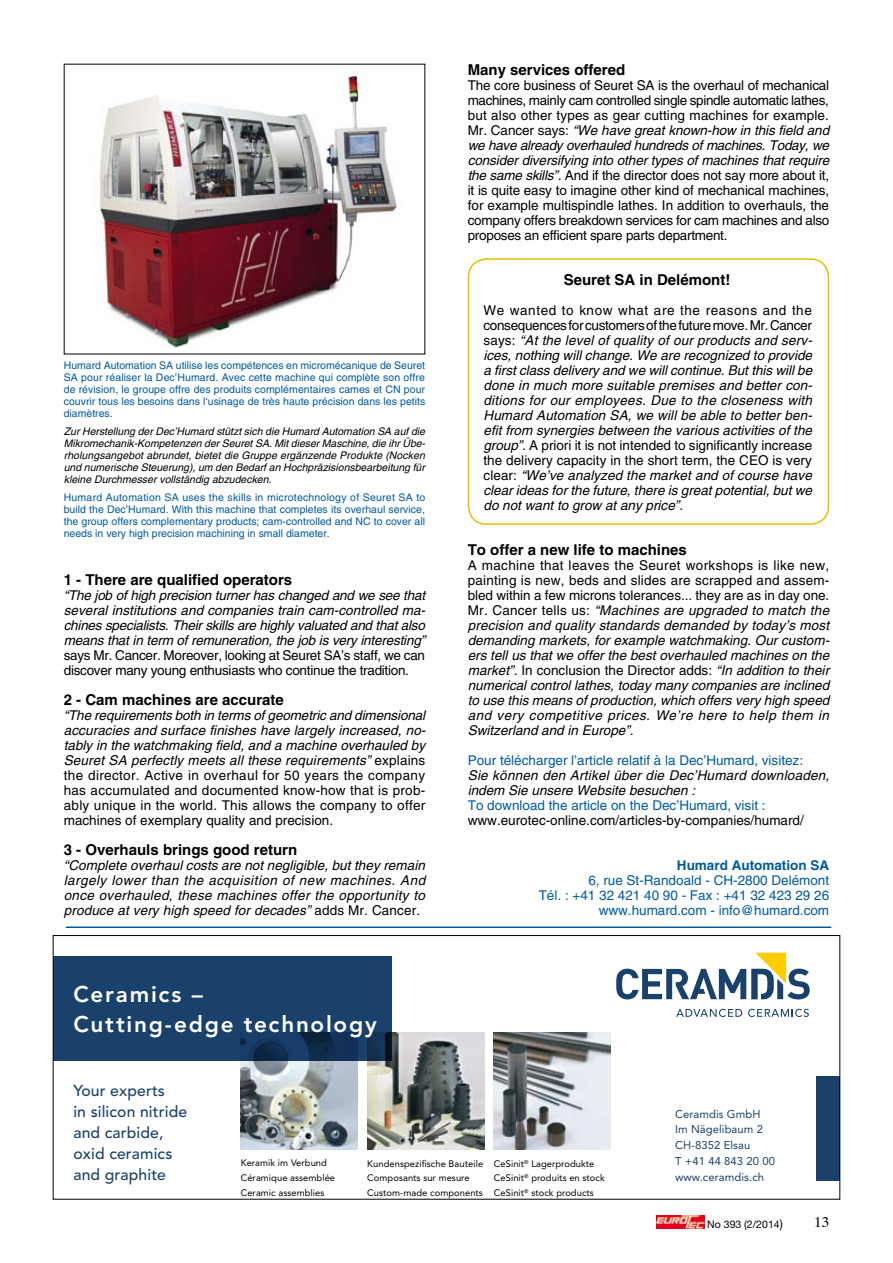
<style>
.page{position:relative;width:893px;height:1263px;background:#fff}
.page>*{position:absolute;margin:0;border:0;box-sizing:border-box;transform-origin:0 0}
.t1{font:800 22.5px/30px "Avenir LT Std";letter-spacing:.075em;color:#fff}
.t2{font:500 15.75px/21px "Avenir LT Std";letter-spacing:.01em;color:#1a416c}
.t3{font:700 15px "Helvetica";color:#000}
.t4{font:italic 13.5px/15px "Helvetica";letter-spacing:.01em;color:#000;text-align:justify}
.t5{font:13.5px/15px "Helvetica";letter-spacing:-.02em;color:#000;text-align:justify}
.t6{font:13.5px/15px "Helvetica";color:#005aa2;text-align:right}
.t7{font:13.5px "Helvetica";color:#000}
.t8{font:700 13.5px "Helvetica";color:#005aa2}
.t9{font:11.25px/15.8px "Avenir LT Std";letter-spacing:.01em;color:#1a416c}
.t10{font:10.5px/12px "Helvetica";color:#005aa2;text-align:justify}
.t11{font:italic 10.5px/12px "Helvetica";color:#000;text-align:justify}
.t12{font:10.5px "Helvetica Neue";color:#000}
.t13{font:9.3px/14.2px "Avenir LT Std";letter-spacing:.005em;color:#000}
.s1{font-style:normal}
.s2{font-style:italic}
.s3{font-size:12px}
</style>
<div class="page">
<svg style="left:656px;top:1215px;width:1px;height:13px"></svg>
<img style="left:657px;top:1215px;width:47px;height:13px">
<img style="left:99px;top:73px;width:298px;height:275px">
<div style="left:468px;top:258px;width:361px;height:267px;border:2px solid #ebbd00;border-radius:18px"></div>
<img style="left:494px;top:1032px;width:117px;height:117px">
<img style="left:367px;top:1032px;width:117px;height:117px">
<img style="left:241px;top:1060px;width:117px;height:89px">
<div style="left:53px;top:956px;width:339px;height:104px;background:#1a416c"></div>
<div style="left:816px;top:1076px;width:23px;height:105px;background:#1a416c"></div>
<svg style="left:616px;top:953px;width:194px;height:46px"></svg>
<svg style="left:676px;top:1009px;width:66px;height:8px"></svg>
<svg style="left:748px;top:1009px;width:61px;height:8px"></svg>
<div style="left:53px;top:935px;width:787px;height:264px;border:1px solid #000"></div>
<hr style="left:66px;top:926px;width:765px;height:2px;background:#005aa2">
<p class="t10" style="left:64px;top:359px;width:363px">Humard Automation SA utilise les compétences en micromécanique de Seuret SA pour réaliser la Dec’Humard. Avec cette machine qui complète son offre de révision, le groupe offre des produits complémentaires cames et CN pour couvrir tous les besoins dans l‘usinage de très haute précision dans les petits diamètres.</p>
<p class="t11" style="left:64px;top:425px;width:363px">Zur Herstellung der Dec’Humard stützt sich die Humard Automation SA auf die Mikromechanik-Kompetenzen der Seuret SA. Mit dieser Maschine, die ihr Übe&shy;rholungsangebot abrundet, bietet die Gruppe ergänzende Produkte (Nocken und numerische Steuerung), um den Bedarf an Hochpräzisionsbearbeitung für kleine Durchmesser vollständig abzudecken.</p>
<p class="t10" style="left:64px;top:491px;width:363px">Humard Automation SA uses the skills in microtechnology of Seuret SA to build the Dec’Humard. With this machine that completes its overhaul service, the group offers complementary products; cam-controlled and NC to cover all needs in very high precision machining in small diameter.</p>
<p class="t3" style="left:64px;top:570px;width:230px">1 - There are qualified operators</p>
<p class="t4" style="left:64px;top:588px;width:363px">“The job of high precision turner has changed and we see that several institutions and companies train cam-controlled ma&shy;chines specialists. Their skills are highly valuated and that also means that in term of remuneration, the job is very interesting”</p>
<p class="t5" style="left:64px;top:648px;width:363px">says Mr. Cancer. Moreover, looking at Seuret SA’s staff, we can discover many young enthusiasts who continue the tradition.</p>
<p class="t3" style="left:64px;top:690px;width:222px">2 - Cam machines are accurate</p>
<p class="t4" style="left:64px;top:708px;width:363px">“The requirements both in terms of geometric and dimensional accuracies and surface finishes have largely increased, no&shy;tably in the watchmaking field, and a machine overhauled by Seuret SA perfectly meets all these requirements” <span class="s1">explains the director. Active in overhaul for 50 years the company has accumulated and documented know-how that is prob&shy;ably unique in the world. This allows the company to offer machines of exemplary quality and precision.</span></p>
<p class="t3" style="left:64px;top:840px;width:235px">3 - Overhauls brings good return</p>
<p class="t4" style="left:64px;top:858px;width:363px">“Complete overhaul costs are not negligible, but they remain largely lower than the acquisition of new machines. And once overhauled, these machines offer the opportunity to produce at very high speed for decades” <span class="s1">adds Mr. Cancer.</span></p>
<h1 class="t1" style="left:73px;top:979px;width:305px">Ceramics –<br>Cutting-edge technology</h1>
<p class="t3" style="left:468px;top:60px;width:159px">Many services offered</p>
<p class="t5" style="left:468px;top:78px;width:363px">The core business of Seuret SA is the overhaul of mechanical machines, mainly cam controlled single spindle automatic lathes, but also other types as gear cutting machines for example.<br>Mr. Cancer says: <span class="s2">“We have great known-how in this field and we have already overhauled hundreds of machines. Today, we consider diversifying into other types of machines that require the same skills”.</span> And if the director does not say more about it, it is quite easy to imagine other kind of mechanical machines, for example multispindle lathes. In addition to overhauls, the company offers breakdown services for cam machines and also proposes an efficient spare parts department.</p>
<p class="t3" style="left:564px;top:270px;width:168px">Seuret SA in Delémont!</p>
<p class="t4" style="left:483px;top:303px;width:330px"><span class="s1">We wanted to know what are the reasons and the consequences for customers of the future move. Mr. Cancer says:</span> “At the level of quality of our products and serv&shy;ices, nothing will change. We are recognized to provide a first class delivery and we will continue. But this will be done in much more suitable premises and better con&shy;ditions for our employees. Due to the closeness with Humard Automation SA, we will be able to better ben&shy;efit from synergies between the various activities of the group”. <span class="s1">A priori it is not intended to significantly increase the delivery capacity in the short term, the CEO is very clear:</span> “We’ve analyzed the market and of course have clear ideas for the future, there is great potential, but we do not want to grow at any price”<span class="s1">.</span></p>
<p class="t3" style="left:468px;top:540px;width:221px">To offer a new life to machines</p>
<p class="t4" style="left:468px;top:558px;width:363px"><span class="s1">A machine that leaves the Seuret workshops is like new, painting is new, beds and slides are scrapped and assem&shy;bled within a few microns tolerances... they are as in day one.<br>Mr. Cancer tells us:</span> “Machines are upgraded to match the precision and quality standards demanded by today’s most demanding markets, for example watchmaking. Our custom&shy;ers tell us that we offer the best overhauled machines on the market”. <span class="s1">In conclusion the Director adds:</span> “In addition to their numerical control lathes, today many companies are inclined to use this means of production, which offers very high speed and very competitive prices. We’re here to help them in Switzerland and in Europe”.</p>
<p class="t6" style="left:468px;top:753px;width:337px">Pour télécharger l’article relatif à la Dec’Humard, visitez:</p>
<p class="t4" style="left:468px;top:768px;width:363px">Sie können den Artikel über die Dec’Humard downloaden, indem Sie unsere Website besuchen :</p>
<p class="t6" style="left:468px;top:798px;width:299px">To download the article on the Dec’Humard, visit :</p>
<p class="t7" style="left:468px;top:812px;width:338px">www.eurotec-online.com/articles-by-companies/humard/</p>
<p class="t8" style="left:677px;top:857px;width:154px">Humard Automation SA</p>
<p class="t6" style="left:539px;top:873px;width:292px">6, rue St-Randoald - CH-2800 Delémont<br>Tél. : +41 32 421 40 90 - Fax : +41 32 423 29 26 www.humard.com - info@humard.com</p>
<p class="t2" style="left:73px;top:1080px;width:115px">Your experts<br>in silicon nitride and carbide, oxid ceramics and graphite</p>
<p class="t13" style="left:241px;top:1155px;width:96px;line-height:15px">Keramik im Verbund<br>Céramique assemblée<br>Ceramic assemblies</p>
<p class="t13" style="left:367px;top:1157px;width:117px">Kundenspezifische Bauteile<br>Composants sur mesure<br>Custom-made components</p>
<p class="t13" style="left:494px;top:1157px;width:113px">CeSinit<sup>®</sup> Lagerprodukte<br>CeSinit<sup>®</sup> produits en stock<br>CeSinit<sup>®</sup> stock products</p>
<p class="t9" style="left:675px;top:1106px;width:101px">Ceramdis GmbH<br>Im Nägelibaum 2<br>CH-8352 Elsau<br>T +41 44 843 20 00 www.ceramdis.ch</p>
<p class="t12" style="left:707px;top:1218px;width:77px">No 393 (2/2014<span class="s3">)</span></p>
</div>
